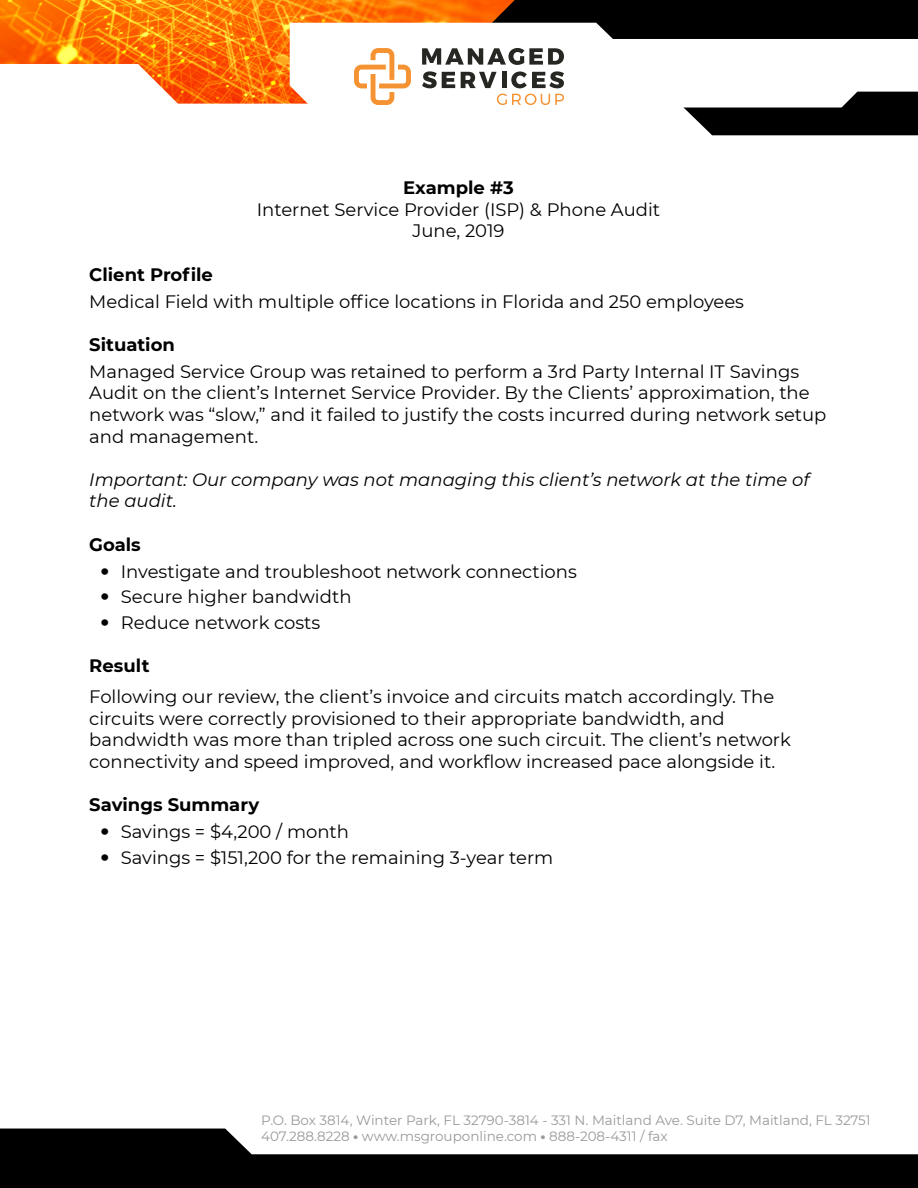
<style>
.page{position:relative;width:918px;height:1188px;background:#fff}
.page>*{position:absolute;margin:0;border:0;box-sizing:border-box;transform-origin:0 0}
.t1{font:800 22.95px/25.7px "Montserrat";color:#000;text-align:justify}
.t2{font:18px/21.6px "Montserrat";color:#000}
.t3{font:italic 18px/21.6px "Montserrat";color:#000}
.t4{font:700 18px "Montserrat";color:#000}
.t5{font:13.5px/16.2px "Montserrat";color:#999}
.s1{font-weight:800}
</style>
<div class="page">
<img style="left:0;top:0;width:484px;height:104px">
<svg style="left:484px;top:0;width:434px;height:135px;fill:#000"></svg>
<svg style="left:290px;top:23px;width:628px;height:100px"></svg>
<svg style="left:0;top:1129px;width:918px;height:59px;fill:#000"></svg>
<svg style="left:354px;top:48px;width:57px;height:57px"></svg>
<svg style="left:422px;top:48px;width:142px;height:17px"></svg>
<svg style="left:422px;top:71px;width:33px;height:17px"></svg>
<svg style="left:461px;top:72px;width:36px;height:16px"></svg>
<hr style="left:502px;top:72px;width:4px;height:16px;background:#262722">
<svg style="left:511px;top:71px;width:53px;height:17px"></svg>
<svg style="left:497px;top:94px;width:67px;height:11px"></svg>
<svg style="left:838px;top:92px;width:80px;height:27px"></svg>
<p class="t4" style="left:403px;top:179px;width:112px">Example #3</p>
<p class="t2" style="left:257px;top:199px;width:405px;text-align:center">Internet Service Provider (ISP) &amp; Phone Audit<br>June, 2019</p>
<p class="t4" style="left:89px;top:261px;width:125px">Client Profile</p>
<p class="t2" style="left:89px;top:290px;width:656px">Medical Field with multiple office locations in Florida and 250 employees</p>
<p class="t4" style="left:89px;top:336px;width:87px">Situation</p>
<p class="t2" style="left:89px;top:360px;width:739px">Managed Service Group was retained to perform a 3rd Party Internal IT Savings Audit on the client’s Internet Service Provider. By the Clients’ approximation, the network was “slow,” and it failed to justify the costs incurred during network setup and management.</p>
<p class="t3" style="left:89px;top:470px;width:722px">Important: Our company was not managing this client’s network at the time of the audit.</p>
<p class="t4" style="left:89px;top:536px;width:53px">Goals</p>
<p class="t2" style="left:121px;top:559px;width:458px;line-height:25.5px">Investigate and troubleshoot network connections<br>Secure higher bandwidth<br>Reduce network costs</p>
<p class="t4" style="left:89px;top:657px;width:62px">Result</p>
<p class="t2" style="left:89px;top:685px;width:703px">Following our review, the client’s invoice and circuits match accordingly. The circuits were correctly provisioned to their appropriate bandwidth, and bandwidth was more than tripled across one such circuit. The client’s network connectivity and speed improved, and workflow increased pace alongside it.</p>
<p class="t4" style="left:89px;top:797px;width:171px">Savings Summary</p>
<p class="t2" style="left:121px;top:820px;width:434px;line-height:25.5px">Savings = $4,200 / month<br>Savings = $151,200 for the remaining 3-year term</p>
<p class="t1" style="left:101px;top:557px;width:10px">ï ï ï</p>
<p class="t1" style="left:101px;top:817px;width:10px;line-height:26.1px">ï ï</p>
<p class="t5" style="left:261px;top:1112px;width:611px">P.O. Box 3814, Winter Park, FL 32790-3814 - 331 N. Maitland Ave. Suite D7, Maitland, FL 32751<br>407.288.8228 <span class="s1">ï</span> www.msgrouponline.com <span class="s1">ï</span> 888-208-4311 / fax</p>
</div>
